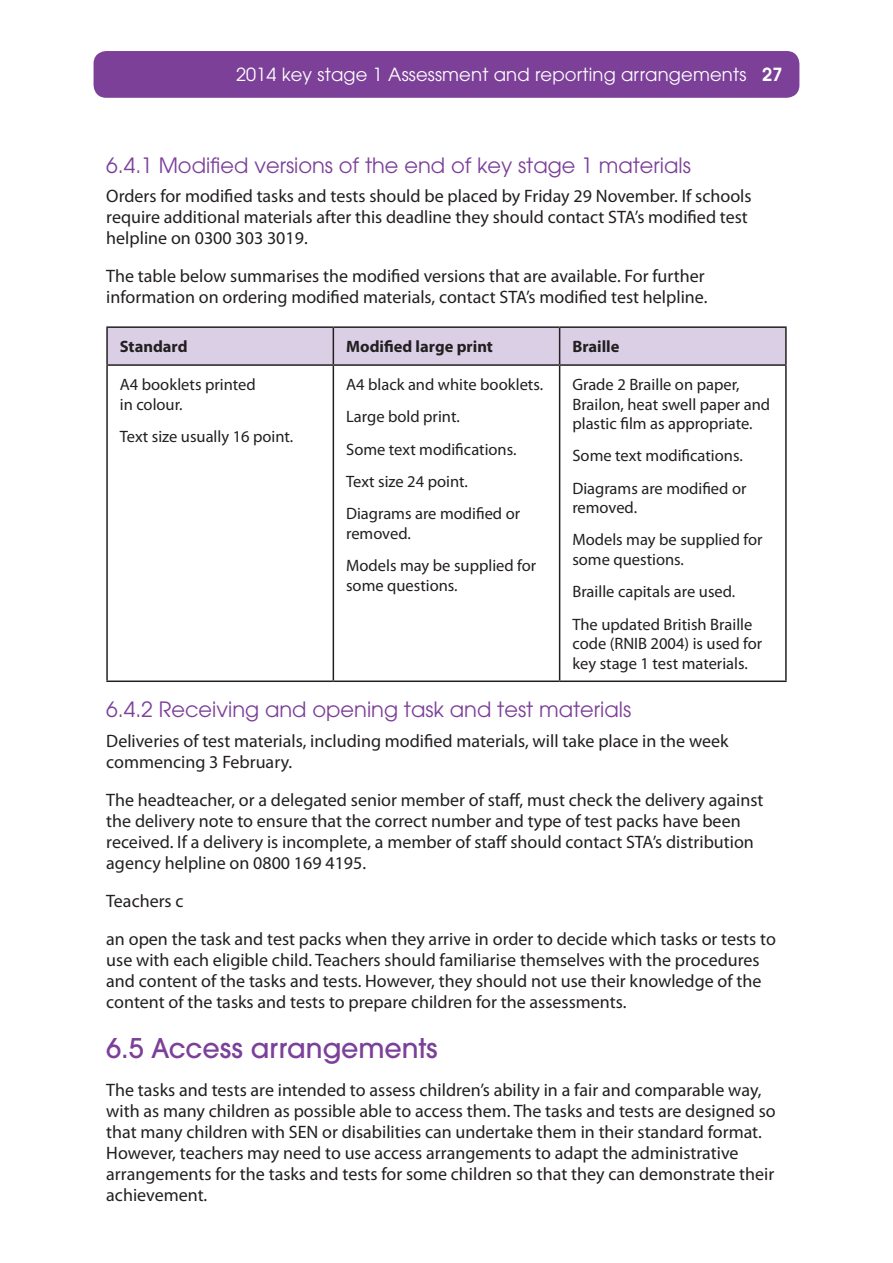
<style>
.page{position:relative;width:893px;height:1263px;background:#fff}
.page>*{position:absolute;margin:0;border:0;box-sizing:border-box;transform-origin:0 0}
.Heading_2{font:500 27px "ITC Avant Garde Std";color:#7c4099}
.Heading_3{font:21px "ITC Avant Garde Std";color:#7c4099}
.P__paragraph_text{font:18px/21px "Myriad Pro";color:#231f20}
.t1{font:18px "ITC Avant Garde Std";letter-spacing:.01em;color:#fff}
.Table_body_LEFT{font:16.5px/19.5px "Myriad Pro";color:#231f20}
.Table_header_bold{font:700 16.5px "Myriad Pro";color:#231f20}
.s1{font-weight:600}
</style>
<div class="page">
<div style="left:94px;top:51px;width:705px;height:47px;background:#7c4099;border-radius:13px"></div>
<div style="left:108px;top:328px;width:677px;height:36px;background:#dacfe5"></div>
<hr style="left:106px;top:326px;width:227px;height:2px;background:#231f20">
<hr style="left:106px;top:328px;width:2px;height:36px;background:#231f20">
<hr style="left:333px;top:326px;width:227px;height:2px;background:#231f20">
<hr style="left:333px;top:328px;width:1px;height:36px;background:#231f20">
<hr style="left:560px;top:326px;width:227px;height:2px;background:#231f20">
<hr style="left:559px;top:328px;width:1px;height:36px;background:#231f20">
<hr style="left:785px;top:328px;width:2px;height:36px;background:#231f20">
<hr style="left:106px;top:364px;width:227px;height:2px;background:#231f20">
<hr style="left:106px;top:366px;width:2px;height:314px;background:#231f20">
<hr style="left:333px;top:364px;width:227px;height:2px;background:#231f20">
<hr style="left:333px;top:366px;width:1px;height:314px;background:#231f20">
<hr style="left:560px;top:364px;width:227px;height:2px;background:#231f20">
<hr style="left:559px;top:366px;width:1px;height:314px;background:#231f20">
<hr style="left:785px;top:366px;width:2px;height:314px;background:#231f20">
<hr style="left:106px;top:680px;width:227px;height:2px;background:#231f20">
<hr style="left:333px;top:680px;width:227px;height:2px;background:#231f20">
<hr style="left:560px;top:680px;width:227px;height:2px;background:#231f20">
<p class="t1" style="left:236px;top:63px;width:548px">2014 key stage 1 Assessment and reporting arrangements <span class="s1">27</span></p>
<p class="Heading_3" style="left:106px;top:152px;width:586px">6.4.1 Modified versions of the end of key stage 1 materials</p>
<p class="P__paragraph_text" style="left:106px;top:186px;width:647px">Orders for modified tasks and tests should be placed by Friday 29 November. If schools require additional materials after this deadline they should contact STA’s modified test helpline on 0300 303 3019.</p>
<p class="P__paragraph_text" style="left:106px;top:266px;width:603px">The table below summarises the modified versions that are available. For further information on ordering modified materials, contact STA’s modified test helpline.</p>
<p class="Table_header_bold" style="left:120px;top:336px;width:69px">Standard</p>
<p class="Table_header_bold" style="left:346px;top:336px;width:148px">Modified large print</p>
<p class="Table_header_bold" style="left:572px;top:336px;width:49px">Braille</p>
<p class="Table_body_LEFT" style="left:120px;top:375px;width:137px">A4 booklets printed in colour.</p>
<p class="Table_body_LEFT" style="left:120px;top:426px;width:175px">Text size usually 16 point.</p>
<p class="Table_body_LEFT" style="left:572px;top:375px;width:199px">Grade 2 Braille on paper,<br>Brailon, heat swell paper and plastic film as appropriate.</p>
<p class="Table_body_LEFT" style="left:572px;top:446px;width:172px">Some text modifications.</p>
<p class="Table_body_LEFT" style="left:572px;top:478px;width:176px">Diagrams are modified or removed.</p>
<p class="Table_body_LEFT" style="left:572px;top:530px;width:192px">Models may be supplied for some questions.</p>
<p class="Table_body_LEFT" style="left:572px;top:582px;width:164px">Braille capitals are used.</p>
<p class="Table_body_LEFT" style="left:572px;top:614px;width:191px">The updated British Braille code (RNIB 2004) is used for key stage 1 test materials.</p>
<p class="Heading_3" style="left:106px;top:696px;width:526px">6.4.2 Receiving and opening task and test materials</p>
<p class="P__paragraph_text" style="left:106px;top:730px;width:624px">Deliveries of test materials, including modified materials, will take place in the week commencing 3 February.</p>
<p class="P__paragraph_text" style="left:106px;top:789px;width:659px">The headteacher, or a delegated senior member of staff, must check the delivery against the delivery note to ensure that the correct number and type of test packs have been received. If a delivery is incomplete, a member of staff should contact STA’s distribution agency helpline on 0800 169 4195.</p>
<p class="P__paragraph_text" style="left:106px;top:890px;width:79px">Teachers c</p>
<p class="P__paragraph_text" style="left:106px;top:928px;width:671px">an open the task and test packs when they arrive in order to decide which tasks or tests to use with each eligible child. Teachers should familiarise themselves with the procedures and content of the tasks and tests. However, they should not use their knowledge of the content of the tasks and tests to prepare children for the assessments.</p>
<p class="Heading_2" style="left:106px;top:1030px;width:333px">6.5 Access arrangements</p>
<p class="P__paragraph_text" style="left:106px;top:1079px;width:671px">The tasks and tests are intended to assess children’s ability in a fair and comparable way, with as many children as possible able to access them. The tasks and tests are designed so that many children with SEN or disabilities can undertake them in their standard format.<br>However, teachers may need to use access arrangements to adapt the administrative arrangements for the tasks and tests for some children so that they can demonstrate their achievement.</p>
<p class="Table_body_LEFT" style="left:346px;top:375px;width:199px">A4 black and white booklets.</p>
<p class="Table_body_LEFT" style="left:346px;top:407px;width:115px">Large bold print.</p>
<p class="Table_body_LEFT" style="left:346px;top:439px;width:172px">Some text modifications.</p>
<p class="Table_body_LEFT" style="left:346px;top:471px;width:123px">Text size 24 point.</p>
<p class="Table_body_LEFT" style="left:346px;top:504px;width:176px">Diagrams are modified or removed.</p>
<p class="Table_body_LEFT" style="left:346px;top:555px;width:192px">Models may be supplied for some questions.</p>
</div>
